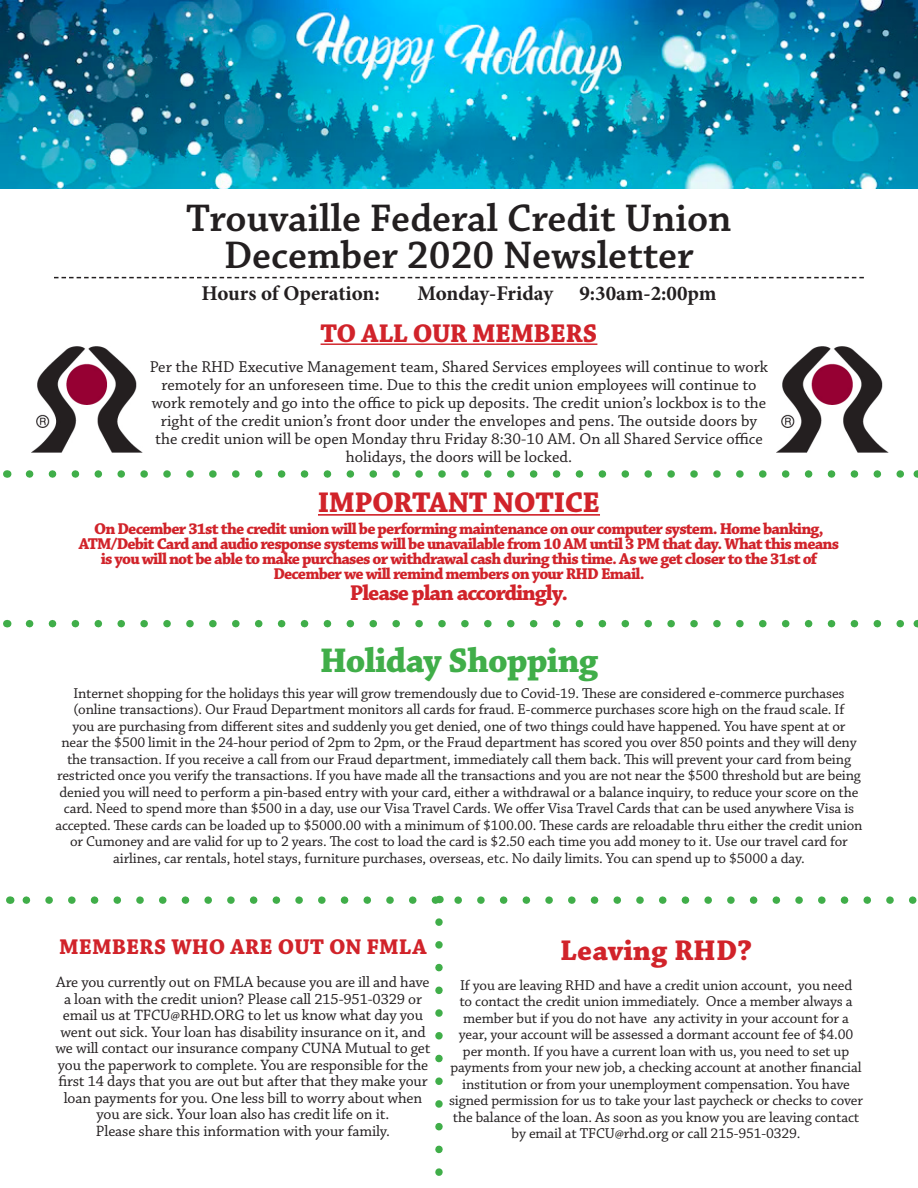
<style>
.page{position:relative;width:918px;height:1188px;background:#fff}
.page>*{position:absolute;margin:0;border:0;box-sizing:border-box;transform-origin:0 0}
.t1{font:600 40.5px "Chaparral Pro";color:#231f20}
.t2{font:700 36px "Chaparral Pro";letter-spacing:-.02em;color:#40ae49}
.t3{font:700 30px "Chaparral Pro";letter-spacing:-.01em;color:#d1232a}
.t4{font:700 27px "Chaparral Pro";letter-spacing:-.02em;color:#d1232a}
.t5{font:700 22.5px "Chaparral Pro";letter-spacing:.005em;color:#d1232a}
.t6{font:700 22.5px "Chaparral Pro";letter-spacing:-.045em;color:#d1232a}
.t7{font:700 21px "Minion Pro";color:#231f20}
.t8{font:16.5px/18px "Chaparral Pro";color:#231f20;text-align:center}
.t9{font:700 16.5px/15px "Chaparral Pro";letter-spacing:-.05em;color:#d1232a;text-align:center}
.t10{font:15.75px/16.5px "Chaparral Pro";letter-spacing:-.01em;color:#231f20;text-align:center}
.t11{font:15px/16.5px "Chaparral Pro";letter-spacing:-.01em;color:#231f20;text-align:center}
</style>
<div class="page">
<img style="left:1px;top:1px;width:916px;height:187px">
<svg style="left:54px;top:277px;width:810px;height:1px"></svg>
<svg style="left:30px;top:470px;width:874px;height:8px"></svg>
<svg style="left:30px;top:620px;width:874px;height:7px"></svg>
<img style="left:777px;top:346px;width:111px;height:106px">
<img style="left:31px;top:346px;width:111px;height:106px">
<svg style="left:22px;top:896px;width:895px;height:8px"></svg>
<svg style="left:435px;top:922px;width:8px;height:254px"></svg>
<hr style="left:321px;top:343px;width:276px;height:2px;background:#d1232a">
<hr style="left:318px;top:514px;width:282px;height:2px;background:#d1232a">
<p class="t1" style="left:186px;top:195px;width:547px">Trouvaille Federal Credit Union</p>
<p class="t1" style="left:224px;top:233px;width:471px">December 2020 Newsletter</p>
<p class="t7" style="left:201px;top:279px;width:180px">Hours of Operation:</p>
<p class="t7" style="left:417px;top:279px;width:301px">Monday-Friday 9:30am-2:00pm</p>
<p class="t4" style="left:321px;top:317px;width:278px">TO ALL OUR MEMBERS</p>
<p class="t8" style="left:150px;top:358px;width:620px">Per the RHD Executive Management team, Shared Services employees will continue to work remotely for an unforeseen time. Due to this the credit union employees will continue to work remotely and go into the office to pick up deposits. The credit union’s lockbox is to the right of the credit union’s front door under the envelopes and pens. The outside doors by the credit union will be open Monday thru Friday 8:30-10 AM. On all Shared Service office holidays, the doors will be locked.</p>
<p class="t3" style="left:318px;top:485px;width:284px">IMPORTANT NOTICE</p>
<p class="t9" style="left:79px;top:521px;width:762px">On December 31st the credit union will be performing maintenance on our computer system. Home banking, ATM/Debit Card and audio response systems will be unavailable from 10 AM until 3 PM that day. What this means is you will not be able to make purchases or withdrawal cash during this time. As we get closer to the 31st of December we will remind members on your RHD Email.</p>
<p class="t6" style="left:350px;top:580px;width:220px">Please plan accordingly.</p>
<p class="t2" style="left:320px;top:640px;width:280px">Holiday Shopping</p>
<p class="t11" style="left:55px;top:686px;width:809px">Internet shopping for the holidays this year will grow tremendously due to Covid-19. These are considered e-commerce purchases (online transactions). Our Fraud Department monitors all cards for fraud. E-commerce purchases score high on the fraud scale. If<br>you are purchasing from different sites and suddenly you get denied, one of two things could have happened. You have spent at or<br>near the $500 limit in the 24-hour period of 2pm to 2pm, or the Fraud department has scored you over 850 points and they will deny the transaction. If you receive a call from our Fraud department, immediately call them back. This will prevent your card from being restricted once you verify the transactions. If you have made all the transactions and you are not near the $500 threshold but are being denied you will need to perform a pin-based entry with your card, either a withdrawal or a balance inquiry, to reduce your score on the card. Need to spend more than $500 in a day, use our Visa Travel Cards. We offer Visa Travel Cards that can be used anywhere Visa is accepted. These cards can be loaded up to $5000.00 with a minimum of $100.00. These cards are reloadable thru either the credit union or Cumoney and are valid for up to 2 years. The cost to load the card is $2.50 each time you add money to it. Use our travel card for airlines, car rentals, hotel stays, furniture purchases, overseas, etc. No daily limits. You can spend up to $5000 a day.</p>
<p class="t5" style="left:59px;top:934px;width:369px">MEMBERS WHO ARE OUT ON FMLA</p>
<p class="t10" style="left:55px;top:975px;width:377px">Are you currently out on FMLA because you are ill and have a loan with the credit union? Please call 215-951-0329 or email us at TFCU@RHD.ORG to let us know what day you went out sick. Your loan has disability insurance on it, and we will contact our insurance company CUNA Mutual to get you the paperwork to complete. You are responsible for the first 14 days that you are out but after that they make your loan payments for you. One less bill to worry about when you are sick. Your loan also has credit life on it.</p>
<p class="t10" style="left:96px;top:1123px;width:296px">Please share this information with your family.</p>
<p class="t3" style="left:560px;top:933px;width:194px">Leaving RHD?</p>
<p class="t11" style="left:449px;top:977px;width:415px">If you are leaving RHD and have a credit union account, you need<br>to contact the credit union immediately. Once a member always a member but if you do not have any activity in your account for a year, your account will be assessed a dormant account fee of $4.00 per month. If you have a current loan with us, you need to set up payments from your new job, a checking account at another financial institution or from your unemployment compensation. You have signed permission for us to take your last paycheck or checks to cover the balance of the loan. As soon as you know you are leaving contact by email at TFCU@rhd.org or call 215-951-0329.</p>
</div>
